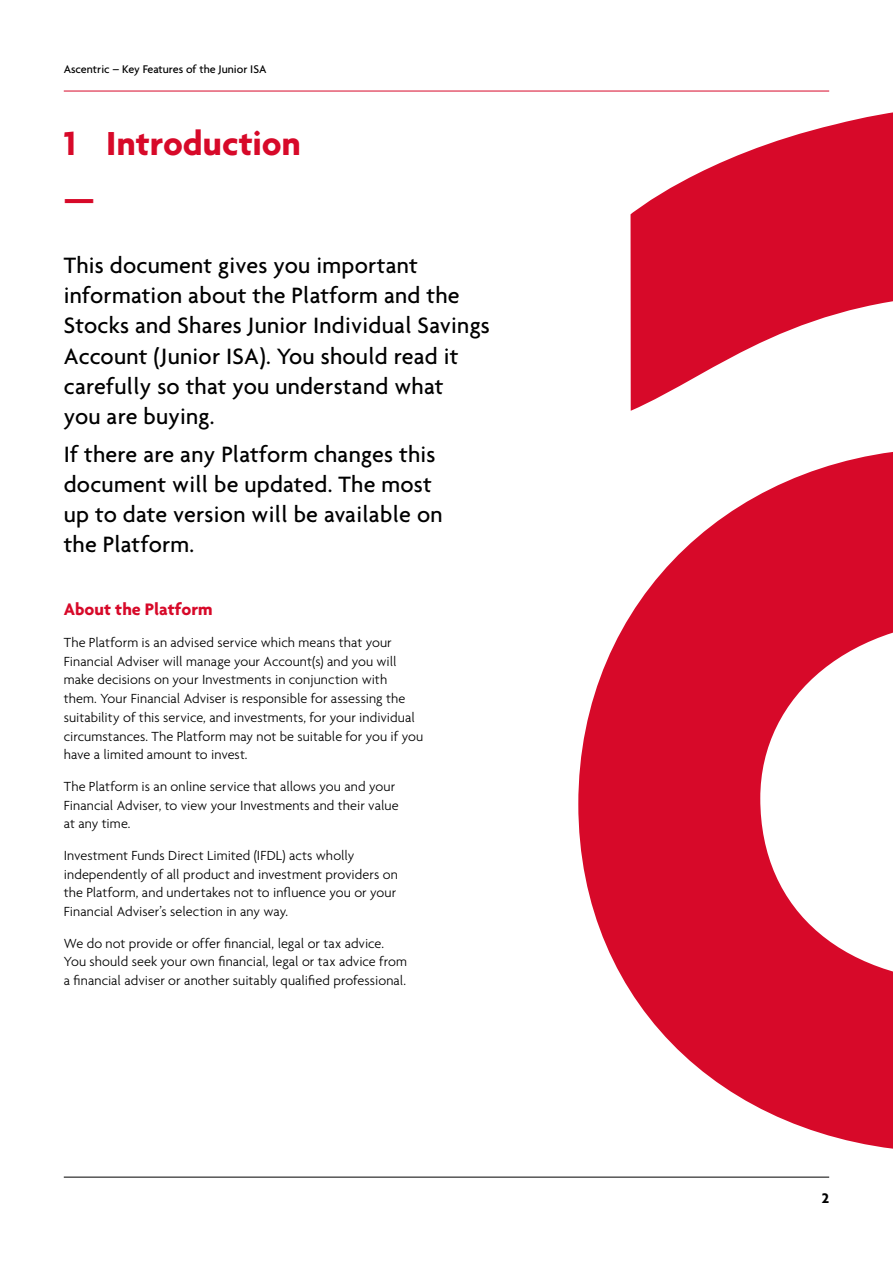
<style>
.page{position:relative;width:893px;height:1263px;background:#fff}
.page>*{position:absolute;margin:0;border:0;box-sizing:border-box;transform-origin:0 0}
.t1{font:700 36px/55.9px "Agenda";color:#d70929}
.t2{font:500 24px/30px "Agenda";letter-spacing:.01em;color:#000}
.t3{font:700 18px "Agenda";color:#d70929}
.t4{font:700 15px "Agenda";color:#000}
.t5{font:300 14.25px/18.8px "Agenda";color:#000}
.t6{font:500 12px "Agenda";color:#000}
</style>
<div class="page">
<hr style="left:64px;top:91px;width:765px;height:1px;background:#d70929">
<hr style="left:64px;top:1177px;width:765px;height:1px;background:#000">
<svg style="left:578px;top:112px;width:315px;height:1037px;fill:#d70929"></svg>
<p class="t6" style="left:64px;top:62px;width:204px">Ascentric – Key Features of the Junior ISA</p>
<h1 class="t1" style="left:64px;top:114px;width:239px">1 Introduction —</h1>
<h2 class="t2" style="left:64px;top:250px;width:428px">This document gives you important information about the Platform and the Stocks and Shares Junior Individual Savings Account (Junior ISA). You should read it carefully so that you understand what<br>you are buying.</h2>
<h2 class="t2" style="left:64px;top:439px;width:380px">If there are any Platform changes this document will be updated. The most up to date version will be available on the Platform.</h2>
<p class="t3" style="left:64px;top:598px;width:150px">About the Platform</p>
<p class="t5" style="left:64px;top:633px;width:361px">The Platform is an advised service which means that your Financial Adviser will manage your Account(s) and you will make decisions on your Investments in conjunction with them. Your Financial Adviser is responsible for assessing the suitability of this service, and investments, for your individual circumstances. The Platform may not be suitable for you if you have a limited amount to invest.</p>
<p class="t5" style="left:64px;top:777px;width:336px">The Platform is an online service that allows you and your<br>Financial Adviser, to view your Investments and their value at any time.</p>
<p class="t5" style="left:64px;top:846px;width:336px">Investment Funds Direct Limited (IFDL) acts wholly independently of all product and investment providers on the Platform, and undertakes not to influence you or your Financial Adviser’s selection in any way.</p>
<p class="t5" style="left:64px;top:933px;width:345px">We do not provide or offer financial, legal or tax advice.<br>You should seek your own financial, legal or tax advice from a financial adviser or another suitably qualified professional.</p>
<p class="t4" style="left:822px;top:1189px;width:9px">2</p>
</div>
